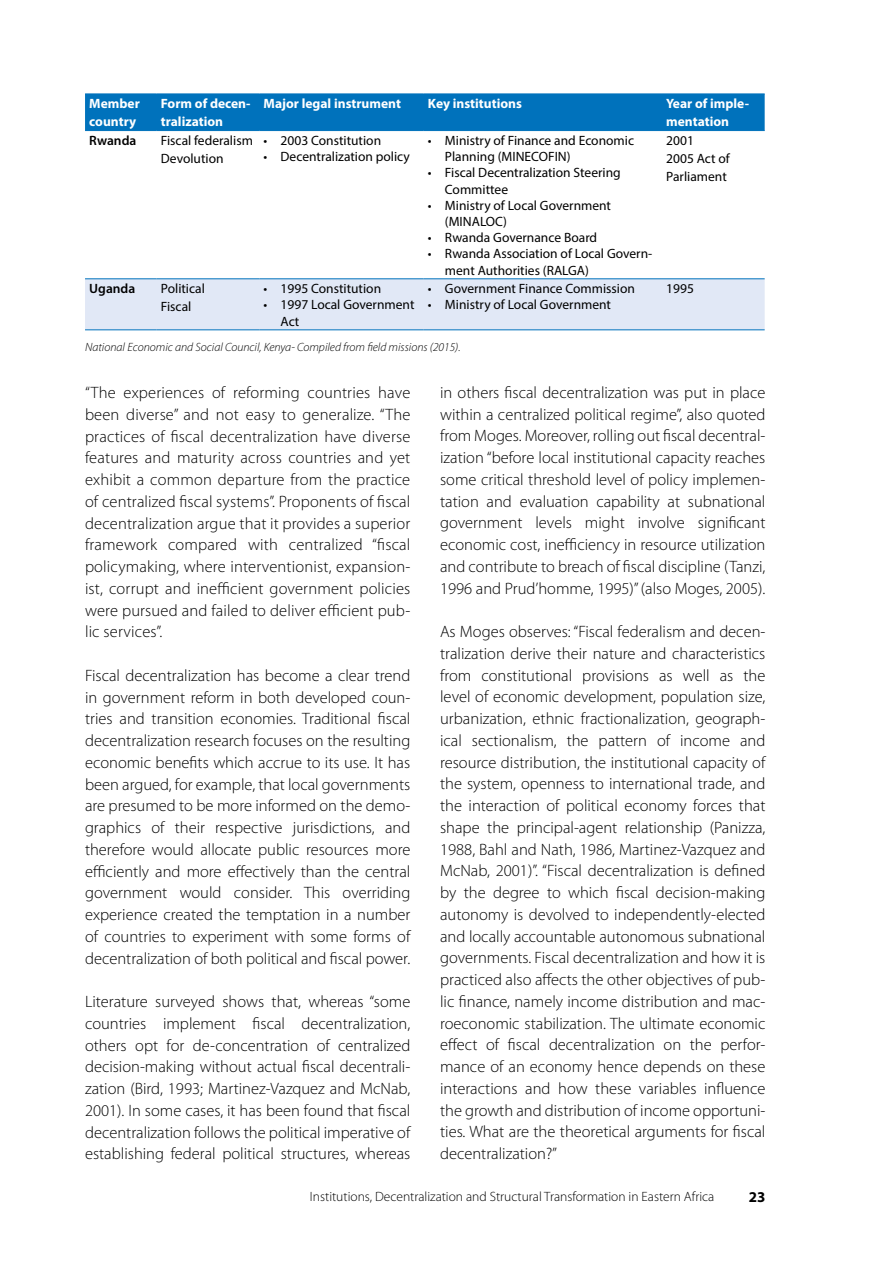
<style>
.page{position:relative;width:893px;height:1263px;background:#fff}
.page>*{position:absolute;margin:0;border:0;box-sizing:border-box;transform-origin:0 0}
.t1{font:300 16.5px/21.8px "Myriad Pro";color:#000;text-align:justify}
.t2{font:700 15px "Myriad Pro";color:#000}
.t3{font:13.5px/16.2px "Myriad Pro";color:#000}
.t4{font:700 13.5px/18px "Myriad Pro";color:#fff}
.t5{font:300 13.5px "Myriad Pro";color:#000}
.t6{font:600 13.5px "Myriad Pro";color:#000}
.t7{font:italic 300 12px "Myriad Pro";color:#000}
</style>
<div class="page">
<div style="left:85px;top:95px;width:680px;height:35px;background:#0072bc"></div>
<div style="left:85px;top:279px;width:680px;height:50px;background:#e1e8f6"></div>
<hr style="left:85px;top:94px;width:72px;height:1px;background:#0072bc">
<hr style="left:157px;top:94px;width:102px;height:1px;background:#0072bc">
<hr style="left:259px;top:94px;width:165px;height:1px;background:#0072bc">
<hr style="left:424px;top:94px;width:238px;height:1px;background:#0072bc">
<hr style="left:662px;top:94px;width:103px;height:1px;background:#0072bc">
<hr style="left:85px;top:130px;width:72px;height:1px;background:#0072bc">
<hr style="left:157px;top:130px;width:102px;height:1px;background:#0072bc">
<hr style="left:259px;top:130px;width:165px;height:1px;background:#0072bc">
<hr style="left:424px;top:130px;width:238px;height:1px;background:#0072bc">
<hr style="left:662px;top:130px;width:103px;height:1px;background:#0072bc">
<hr style="left:85px;top:278px;width:72px;height:1px;background:#0072bc">
<hr style="left:157px;top:278px;width:102px;height:1px;background:#0072bc">
<hr style="left:259px;top:278px;width:165px;height:1px;background:#0072bc">
<hr style="left:424px;top:278px;width:238px;height:1px;background:#0072bc">
<hr style="left:662px;top:278px;width:103px;height:1px;background:#0072bc">
<hr style="left:85px;top:329px;width:72px;height:1px;background:#0072bc">
<hr style="left:157px;top:329px;width:102px;height:1px;background:#0072bc">
<hr style="left:259px;top:329px;width:165px;height:1px;background:#0072bc">
<hr style="left:424px;top:329px;width:238px;height:1px;background:#0072bc">
<hr style="left:662px;top:329px;width:103px;height:1px;background:#0072bc">
<p class="t4" style="left:89px;top:94px;width:52px">Member country</p>
<p class="t4" style="left:161px;top:94px;width:91px">Form of decen&shy;tralization</p>
<p class="t4" style="left:264px;top:94px;width:139px">Major legal instrument</p>
<p class="t4" style="left:428px;top:94px;width:96px">Key institutions</p>
<p class="t4" style="left:666px;top:94px;width:84px">Year of imple&shy;mentation</p>
<p class="t6" style="left:89px;top:132px;width:49px">Rwanda</p>
<p class="t3" style="left:161px;top:131px;width:94px;line-height:18px">Fiscal federalism<br>Devolution</p>
<p class="t3" style="left:264px;top:132px;width:119px">• 2003 Constitution</p>
<p class="t3" style="left:445px;top:132px;width:191px;text-indent:-17px">• Ministry of Finance and Economic<br>Planning (MINECOFIN)</p>
<p class="t3" style="left:445px;top:164px;width:177px;text-indent:-17px">• Fiscal Decentralization Steering<br>Committee</p>
<p class="t3" style="left:445px;top:197px;width:168px;text-indent:-17px">• Ministry of Local Government (MINALOC)</p>
<p class="t3" style="left:428px;top:229px;width:171px">• Rwanda Governance Board</p>
<p class="t3" style="left:445px;top:245px;width:209px;text-indent:-17px">• Rwanda Association of Local Govern&shy;ment Authorities (RALGA)</p>
<p class="t3" style="left:666px;top:131px;width:65px;line-height:18px">2001<br>2005 Act of<br>Parliament</p>
<p class="t3" style="left:264px;top:148px;width:148px">• Decentralization policy</p>
<p class="t6" style="left:89px;top:280px;width:48px">Uganda</p>
<p class="t3" style="left:161px;top:279px;width:45px;line-height:18px">Political<br>Fiscal</p>
<p class="t3" style="left:264px;top:280px;width:119px">• 1995 Constitution</p>
<p class="t3" style="left:281px;top:296px;width:135px;text-indent:-17px">• 1997 Local Government<br>Act</p>
<p class="t3" style="left:428px;top:280px;width:208px">• Government Finance Commission</p>
<p class="t3" style="left:428px;top:296px;width:185px">• Ministry of Local Government</p>
<p class="t7" style="left:85px;top:340px;width:377px">National Economic and Social Council, Kenya- Compiled from field missions (2015).</p>
<p class="t3" style="left:666px;top:280px;width:29px">1995</p>
<p class="t1" style="left:85px;top:382px;width:327px">“The experiences of reforming countries have been diverse” and not easy to generalize. “The practices of fiscal decentralization have diverse features and maturity across countries and yet exhibit a common departure from the practice of centralized fiscal systems”. Proponents of fiscal decentralization argue that it provides a superior framework compared with centralized “fiscal policymaking, where interventionist, expansion&shy;ist, corrupt and inefficient government policies were pursued and failed to deliver efficient pub&shy;lic services”.</p>
<p class="t1" style="left:85px;top:664px;width:327px">Fiscal decentralization has become a clear trend in government reform in both developed coun&shy;tries and transition economies. Traditional fiscal decentralization research focuses on the resulting economic benefits which accrue to its use. It has been argued, for example, that local governments are presumed to be more informed on the demo&shy;graphics of their respective jurisdictions, and therefore would allocate public resources more efficiently and more effectively than the central government would consider. This overriding experience created the temptation in a number of countries to experiment with some forms of decentralization of both political and fiscal power.</p>
<p class="t1" style="left:85px;top:990px;width:327px">Literature surveyed shows that, whereas “some countries implement fiscal decentralization, others opt for de-concentration of centralized decision-making without actual fiscal decentrali&shy;zation (Bird, 1993; Martinez-Vazquez and McNab, 2001). In some cases, it has been found that fiscal decentralization follows the political imperative of establishing federal political structures, whereas</p>
<p class="t1" style="left:440px;top:381px;width:327px">in others fiscal decentralization was put in place within a centralized political regime”, also quoted from Moges. Moreover, rolling out fiscal decentral&shy;ization “before local institutional capacity reaches some critical threshold level of policy implemen&shy;tation and evaluation capability at subnational government levels might involve significant economic cost, inefficiency in resource utilization and contribute to breach of fiscal discipline (Tanzi, 1996 and Prud’homme, 1995)” (also Moges, 2005).</p>
<p class="t1" style="left:440px;top:621px;width:327px">As Moges observes: “Fiscal federalism and decen&shy;tralization derive their nature and characteristics from constitutional provisions as well as the level of economic development, population size, urbanization, ethnic fractionalization, geograph&shy;ical sectionalism, the pattern of income and resource distribution, the institutional capacity of the system, openness to international trade, and the interaction of political economy forces that shape the principal-agent relationship (Panizza, 1988, Bahl and Nath, 1986, Martinez-Vazquez and McNab, 2001)”. “Fiscal decentralization is defined by the degree to which fiscal decision-making autonomy is devolved to independently-elected and locally accountable autonomous subnational governments. Fiscal decentralization and how it is practiced also affects the other objectives of pub&shy;lic finance, namely income distribution and mac&shy;roeconomic stabilization. The ultimate economic effect of fiscal decentralization on the perfor&shy;mance of an economy hence depends on these interactions and how these variables influence the growth and distribution of income opportuni&shy;ties. What are the theoretical arguments for fiscal decentralization?”</p>
<p class="t5" style="left:310px;top:1189px;width:406px">Institutions, Decentralization and Structural Transformation in Eastern Africa</p>
<p class="t2" style="left:749px;top:1187px;width:18px">23</p>
</div>
